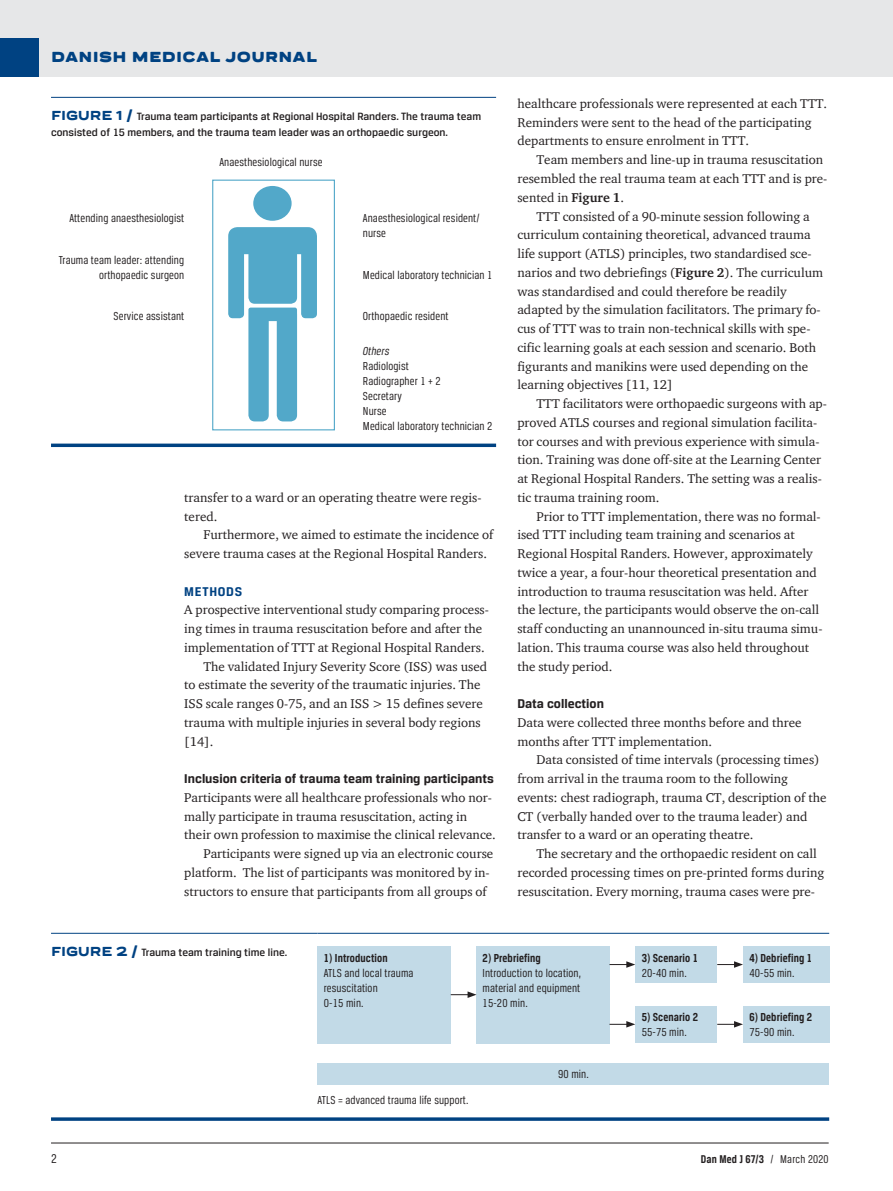
<style>
.page{position:relative;width:893px;height:1191px;background:#fff}
.page>*{position:absolute;margin:0;border:0;box-sizing:border-box;transform-origin:0 0}
.t1{font:900 expanded 15px "Praktika Rnd";letter-spacing:.025em;color:#004282}
.t2{font:700 13.5px "Breuer Text";color:#231f20}
.t3{font:700 13.5px "Breuer Text";letter-spacing:.055em;color:#004282}
.t4{font:13.5px "Breuer Condensed";color:#231f20}
.t5{font:13.05px/18.8px "ITC Charter Com";color:#231f20}
.t6{font:12.3px/15px "Breuer Condensed";letter-spacing:.01em;color:#231f20}
.t7{font:700 12.3px "Breuer Condensed";letter-spacing:.01em;color:#231f20}
.t8{font:italic 12.3px "Breuer Condensed";letter-spacing:.01em;color:#231f20}
.t9{font:700 12px "Breuer Condensed";letter-spacing:.02em;color:#231f20}
.t10{font:500 11.25px/15.8px "Breuer Text";color:#231f20}
.s1{font-family:"Praktika Rnd";font-weight:800;font-stretch:expanded;font-size:13.5px;color:#004282}
.s2{font-weight:700}
.s3{font-weight:400}
</style>
<div class="page">
<div style="left:0;top:0;width:893px;height:77px;background:#e6e7e8"></div>
<hr style="left:51px;top:1142px;width:778px;height:1px;background:#231f20">
<div style="left:0;top:38px;width:38px;height:39px;background:#004282"></div>
<hr style="left:51px;top:97px;width:445px;height:1px;background:#004282">
<svg style="left:212px;top:179px;width:123px;height:252px"></svg>
<svg style="left:51px;top:443px;width:445px;height:4px;background:#255d94"></svg>
<hr style="left:51px;top:933px;width:266px;height:1px;background:#004282">
<hr style="left:317px;top:933px;width:512px;height:1px;background:#004282">
<div style="left:317px;top:946px;width:134px;height:97px;background:#c2dae7"></div>
<div style="left:476px;top:946px;width:133px;height:97px;background:#c2dae7"></div>
<div style="left:635px;top:946px;width:82px;height:37px;background:#c2dae7"></div>
<div style="left:743px;top:1005px;width:86px;height:37px;background:#c2dae7"></div>
<div style="left:743px;top:946px;width:86px;height:37px;background:#c2dae7"></div>
<div style="left:635px;top:1005px;width:82px;height:37px;background:#c2dae7"></div>
<div style="left:317px;top:1062px;width:512px;height:22px;background:#c2dae7"></div>
<svg style="left:451px;top:991px;width:26px;height:7px"></svg>
<svg style="left:609px;top:961px;width:26px;height:6px"></svg>
<svg style="left:717px;top:961px;width:26px;height:6px"></svg>
<svg style="left:609px;top:1021px;width:26px;height:6px"></svg>
<svg style="left:717px;top:1021px;width:26px;height:6px"></svg>
<hr style="left:51px;top:1117px;width:778px;height:3px;background:#004282">
<p class="t1" style="left:51px;top:43px;width:268px">DANISH MEDICAL JOURNAL</p>
<p class="t10" style="left:51px;top:108px;width:432px"><span class="s1">FIGURE 1 /</span> Trauma team participants at Regional Hospital Randers. The trauma team consisted of 15 members, and the trauma team leader was an orthopaedic surgeon.</p>
<p class="t6" style="left:219px;top:154px;width:105px">Anaesthesiological nurse</p>
<p class="t6" style="left:69px;top:210px;width:116px">Attending anaesthesiologist</p>
<p class="t6" style="left:363px;top:210px;width:118px">Anaesthesiological resident/ nurse</p>
<p class="t6" style="left:363px;top:267px;width:131px">Medical laboratory technician 1</p>
<p class="t6" style="left:363px;top:308px;width:87px">Orthopaedic resident</p>
<p class="t8" style="left:363px;top:345px;width:28px">Others</p>
<p class="t6" style="left:363px;top:359px;width:131px">Radiologist<br>Radiographer 1 + 2<br>Secretary<br>Nurse<br>Medical laboratory technician 2</p>
<p class="t6" style="left:59px;top:252px;width:127px;text-align:right">Trauma team leader: attending orthopaedic surgeon</p>
<p class="t6" style="left:114px;top:308px;width:72px">Service assistant</p>
<p class="t5" style="left:184px;top:488px;width:299px">transfer to a ward or an operating theatre were regis&shy;tered.</p>
<p class="t5" style="left:184px;top:525px;width:311px;text-indent:19px">Furthermore, we aimed to estimate the incidence of severe trauma cases at the Regional Hospital Randers.</p>
<p class="t3" style="left:184px;top:583px;width:58px">Methods</p>
<p class="t5" style="left:184px;top:600px;width:306px">A prospective interventional study comparing process-</p>
<p class="t5" style="left:184px;top:619px;width:299px">ing times in trauma resuscitation before and after the</p>
<p class="t5" style="left:184px;top:638px;width:302px">implementation of TTT at Regional Hospital Randers.</p>
<p class="t5" style="left:203px;top:656px;width:285px">The validated Injury Severity Score (ISS) was used</p>
<p class="t5" style="left:184px;top:675px;width:298px">to estimate the severity of the traumatic injuries. The</p>
<p class="t5" style="left:184px;top:694px;width:300px">ISS scale ranges 0-75, and an ISS &gt; 15 defines severe</p>
<p class="t5" style="left:184px;top:713px;width:298px">trauma with multiple injuries in several body regions</p>
<p class="t5" style="left:184px;top:731px;width:31px">[14].</p>
<p class="t2" style="left:184px;top:771px;width:311px">Inclusion criteria of trauma team training participants</p>
<p class="t5" style="left:184px;top:788px;width:309px">Participants were all healthcare professionals who nor-</p>
<p class="t5" style="left:184px;top:806px;width:285px">mally participate in trauma resuscitation, acting in</p>
<p class="t5" style="left:184px;top:825px;width:313px">their own profession to maximise the clinical relevance.</p>
<p class="t5" style="left:203px;top:844px;width:291px">Participants were signed up via an electronic course</p>
<p class="t5" style="left:184px;top:863px;width:307px">platform. The list of participants was monitored by in-</p>
<p class="t5" style="left:184px;top:881px;width:304px">structors to ensure that participants from all groups of</p>
<p class="t5" style="left:517px;top:94px;width:311px">healthcare professionals were represented at each TTT.<br>Reminders were sent to the head of the participating departments to ensure enrolment in TTT.</p>
<p class="t5" style="left:517px;top:150px;width:312px;text-indent:19px">Team members and line-up in trauma resuscitation resembled the real trauma team at each TTT and is pre&shy;sented in <span class="s2">Figure 1</span>.</p>
<p class="t5" style="left:517px;top:206px;width:307px;text-indent:19px">TTT consisted of a 90-minute session following a curriculum containing theoretical, advanced trauma life support (ATLS) principles, two standardised sce&shy;narios and two debriefings (<span class="s2">Figure 2</span>). The curriculum was standardised and could therefore be readily adapted by the simulation facilitators. The primary fo&shy;cus of TTT was to train non-technical skills with spe&shy;cific learning goals at each session and scenario. Both figurants and manikins were used depending on the learning objectives [11, 12]</p>
<p class="t5" style="left:517px;top:394px;width:311px;text-indent:19px">TTT facilitators were orthopaedic surgeons with ap&shy;proved ATLS courses and regional simulation facilita&shy;tor courses and with previous experience with simula&shy;tion. Training was done off-site at the Learning Center at Regional Hospital Randers. The setting was a realis&shy;tic trauma training room.</p>
<p class="t5" style="left:517px;top:506px;width:307px;text-indent:19px">Prior to TTT implementation, there was no formal&shy;ised TTT including team training and scenarios at Regional Hospital Randers. However, approximately twice a year, a four-hour theoretical presentation and introduction to trauma resuscitation was held. After the lecture, the participants would observe the on-call staff conducting an unannounced in-situ trauma simu&shy;lation. This trauma course was also held throughout the study period.</p>
<p class="t2" style="left:517px;top:696px;width:88px">Data collection</p>
<p class="t5" style="left:517px;top:713px;width:286px">Data were collected three months before and three months after TTT implementation.</p>
<p class="t5" style="left:517px;top:750px;width:311px;text-indent:19px">Data consisted of time intervals (processing times) from arrival in the trauma room to the following events: chest radiograph, trauma CT, description of the CT (verbally handed over to the trauma leader) and transfer to a ward or an operating theatre.</p>
<p class="t5" style="left:517px;top:844px;width:308px;text-indent:19px">The secretary and the orthopaedic resident on call recorded processing times on pre-printed forms during resuscitation. Every morning, trauma cases were pre-</p>
<p class="t10" style="left:51px;top:944px;width:238px"><span class="s1">FIGURE 2 /</span> Trauma team training time line.</p>
<p class="t7" style="left:324px;top:951px;width:65px">1) Introduction</p>
<p class="t6" style="left:324px;top:965px;width:91px">ATLS and local trauma resuscitation<br>0-15 min.</p>
<p class="t7" style="left:483px;top:951px;width:60px">2) Prebriefing</p>
<p class="t6" style="left:483px;top:965px;width:100px;text-align:justify">Introduction to location, material and equipment 15-20 min.</p>
<p class="t6" style="left:317px;top:1092px;width:152px">ATLS = advanced trauma life support.</p>
<p class="t6" style="left:558px;top:1066px;width:32px">90 min.</p>
<p class="t7" style="left:642px;top:951px;width:58px">3) Scenario 1</p>
<p class="t6" style="left:642px;top:965px;width:47px">20-40 min.</p>
<p class="t7" style="left:642px;top:1010px;width:58px">5) Scenario 2</p>
<p class="t6" style="left:642px;top:1024px;width:47px">55-75 min.</p>
<p class="t7" style="left:749px;top:951px;width:64px">4) Debriefing 1</p>
<p class="t6" style="left:749px;top:965px;width:47px">40-55 min.</p>
<p class="t7" style="left:749px;top:1010px;width:64px">6) Debriefing 2</p>
<p class="t6" style="left:749px;top:1024px;width:47px">75-90 min.</p>
<p class="t4" style="left:51px;top:1150px;width:7px">2</p>
<p class="t9" style="left:701px;top:1152px;width:129px">Dan Med J 67/3 <span class="s3">/ March 2020</span></p>
</div>
